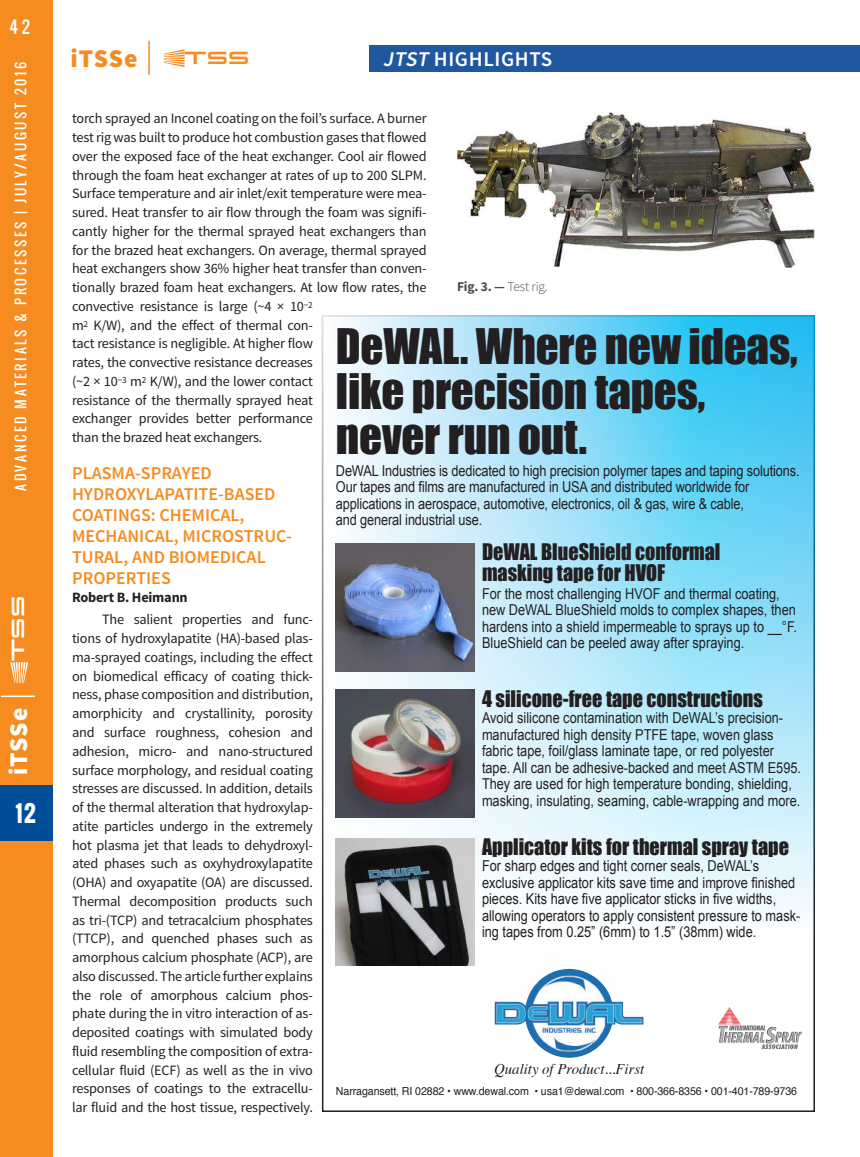
<style>
.page{position:relative;width:860px;height:1157px;background:#fff}
.page>*{position:absolute;margin:0;border:0;box-sizing:border-box;transform-origin:0 0}
.t1{font:45px/45px "Impact";letter-spacing:-.005em;color:#231f20}
.t2{font:900 25.5px "Source Sans Pro";letter-spacing:.03em;color:#f68b1f}
.t3{font:900 25.5px "Source Sans Pro";letter-spacing:.03em;color:#fff}
.t4{font:700 22.5px "Oswald";color:#fff}
.t5{font:21px/21px "Impact";color:#231f20;scale:.96 1}
.t6{font:600 21px "Source Sans Pro";letter-spacing:.03em;color:#fff}
.t7{font:18.3px "Aggie URWTOT Nor";color:#f68b1f}
.t8{font:18.3px "Aggie URWTOT Nor";color:#fff}
.t9{font:600 18px/21px "Source Sans Pro";color:#f68b1f}
.t10{font:16.5px "Oswald";color:#fff}
.t11{font:15px/16.5px "Arial";color:#231f20;scale:.85 1}
.t12{font:italic 14.7px "Times";color:#231f20}
.t13{font:14.25px/18.8px "Source Sans Pro";letter-spacing:-.015em;color:#231f20}
.t14{font:700 14.25px "Source Sans Pro";letter-spacing:-.015em;color:#231f20}
.t15{font:13.5px "Oswald";letter-spacing:.2em;color:#fff}
.t16{font:300 13.5px "Source Sans Pro";letter-spacing:-.015em;color:#4b4c4d}
.t17{font:11.1px "Helvetica";letter-spacing:-.01em;color:#231f20;scale:.96 1}
.s1{font-style:italic}
.s2{font-weight:700}
</style>
<div class="page">
<div style="left:0;top:0;width:53px;height:1156px;background:#f68b1f"></div>
<div style="left:0;top:785px;width:53px;height:55px;background:#014d97"></div>
<svg style="left:164px;top:49px;width:20px;height:18px"></svg>
<hr style="left:148px;top:41px;width:2px;height:34px;background:#f68b1f">
<svg style="left:10px;top:662px;width:18px;height:21px"></svg>
<hr style="left:1px;top:695px;width:34px;height:2px;background:#fff">
<div style="left:369px;top:45px;width:491px;height:27px;background:#20589f"></div>
<img style="left:457px;top:112px;width:357px;height:155px">
<svg style="left:322px;top:315px;width:492px;height:684px"></svg>
<img style="left:494px;top:968px;width:74px;height:65px">
<img style="left:335px;top:543px;width:139px;height:128px">
<img style="left:335px;top:690px;width:139px;height:127px">
<img style="left:335px;top:838px;width:139px;height:127px">
<img style="left:718px;top:1007px;width:83px;height:43px">
<p class="t10" style="left:10px;top:15px;width:22px">42</p>
<p class="t15" style="left:10px;top:491px;width:430px;rotate:-90deg">ADVANCED MATERIALS &amp; PROCESSES | JULY/AUGUST 2016</p>
<p class="t8" style="left:7px;top:661px;width:67px;rotate:-90deg">TSS</p>
<h2 class="t3" style="left:2px;top:775px;width:68px;rotate:-90deg">iTSSe</h2>
<h3 class="t4" style="left:15px;top:797px;width:22px">12</h3>
<h2 class="t2" style="left:70px;top:42px;width:68px">iTSSe</h2>
<p class="t7" style="left:184px;top:47px;width:67px">TSS</p>
<h3 class="t6" style="left:382px;top:46px;width:171px"><span class="s1">JTST</span> HIGHLIGHTS</h3>
<p class="t13" style="left:72px;top:109px;width:356px">torch sprayed an Inconel coating on the foil’s surface. A burner test rig was built to produce hot combustion gases that flowed over the exposed face of the heat exchanger. Cool air flowed through the foam heat exchanger at rates of up to 200 SLPM.<br>Surface temperature and air inlet/exit temperature were mea&shy;sured. Heat transfer to air flow through the foam was signifi&shy;cantly higher for the thermal sprayed heat exchangers than for the brazed heat exchangers. On average, thermal sprayed heat exchangers show 36% higher heat transfer than conven&shy;tionally brazed foam heat exchangers. At low flow rates, the convective resistance is large (~4 × 10<sup>−2<br></sup>m<sup>2</sup> K/W), and the effect of thermal con-<br>tact resistance is negligible. At higher flow<br>rates, the convective resistance decreases<br>(~2 × 10<sup>−3</sup> m<sup>2</sup> K/W), and the lower contact<br>resistance of the thermally sprayed heat<br>exchanger provides better performance<br>than the brazed heat exchangers.</p>
<p class="t9" style="left:72px;top:462px;width:221px">PLASMA-SPRAYED<br>HYDROXYLAPATITE-BASED<br>COATINGS: CHEMICAL,<br>MECHANICAL, MICROSTRUC-<br>TURAL, AND BIOMEDICAL<br>PROPERTIES</p>
<p class="t14" style="left:72px;top:588px;width:117px">Robert B. Heimann</p>
<p class="t13" style="left:72px;top:610px;width:242px;text-align:justify;text-indent:30px">The salient properties and func&shy;tions of hydroxylapatite (HA)-based plas&shy;ma-sprayed coatings, including the effect on biomedical efficacy of coating thick&shy;ness, phase composition and distribution, amorphicity and crystallinity, porosity and surface roughness, cohesion and adhesion, micro- and nano-structured surface morphology, and residual coating stresses are discussed. In addition, details of the thermal alteration that hydroxylap&shy;atite particles undergo in the extremely hot plasma jet that leads to dehydroxyl&shy;ated phases such as oxyhydroxylapatite (OHA) and oxyapatite (OA) are discussed.<br>Thermal decomposition products such as tri-(TCP) and tetracalcium phosphates (TTCP), and quenched phases such as amorphous calcium phosphate (ACP), are also discussed. The article further explains the role of amorphous calcium phos&shy;phate during the in vitro interaction of as&shy;deposited coatings with simulated body fluid resembling the composition of extra&shy;cellular fluid (ECF) as well as the in vivo responses of coatings to the extracellu&shy;lar fluid and the host tissue, respectively.</p>
<p class="t16" style="left:457px;top:278px;width:92px"><span class="s2">Fig. 3. —</span> Test rig.</p>
<h1 class="t1" style="left:336px;top:323px;width:463px">DeWAL. Where new ideas, like precision tapes, never run out.</h1>
<p class="t11" style="left:336px;top:462px;width:547px">DeWAL Industries is dedicated to high precision polymer tapes and taping solutions.<br>Our tapes and films are manufactured in USA and distributed worldwide for applications in aerospace, automotive, electronics, oil &amp; gas, wire &amp; cable,<br>and general industrial use.</p>
<h3 class="t5" style="left:482px;top:540px;width:250px">DeWAL BlueShield conformal masking tape for HVOF</h3>
<p class="t11" style="left:482px;top:585px;width:372px">For the most challenging HVOF and thermal coating, new DeWAL BlueShield molds to complex shapes, then hardens into a shield impermeable to sprays up to __°F.<br>BlueShield can be peeled away after spraying.</p>
<h3 class="t5" style="left:482px;top:687px;width:294px">4 silicone-free tape constructions</h3>
<p class="t11" style="left:482px;top:709px;width:377px">Avoid silicone contamination with DeWAL’s precision&shy;manufactured high density PTFE tape, woven glass fabric tape, foil/glass laminate tape, or red polyester tape. All can be adhesive-backed and meet ASTM E595.<br>They are used for high temperature bonding, shielding, masking, insulating, seaming, cable-wrapping and more.</p>
<h3 class="t5" style="left:482px;top:835px;width:321px">Applicator kits for thermal spray tape</h3>
<p class="t11" style="left:482px;top:857px;width:376px">For sharp edges and tight corner seals, DeWAL’s exclusive applicator kits save time and improve finished pieces. Kits have five applicator sticks in five widths, allowing operators to apply consistent pressure to mask&shy;ing tapes from 0.25” (6mm) to 1.5” (38mm) wide.</p>
<p class="t12" style="left:494px;top:1056px;width:152px">Quality of Product...First</p>
<p class="t17" style="left:336px;top:1082px;width:482px">Narragansett, RI 02882 • www.dewal.com • usa1@dewal.com • 800-366-8356 • 001-401-789-9736</p>
</div>
